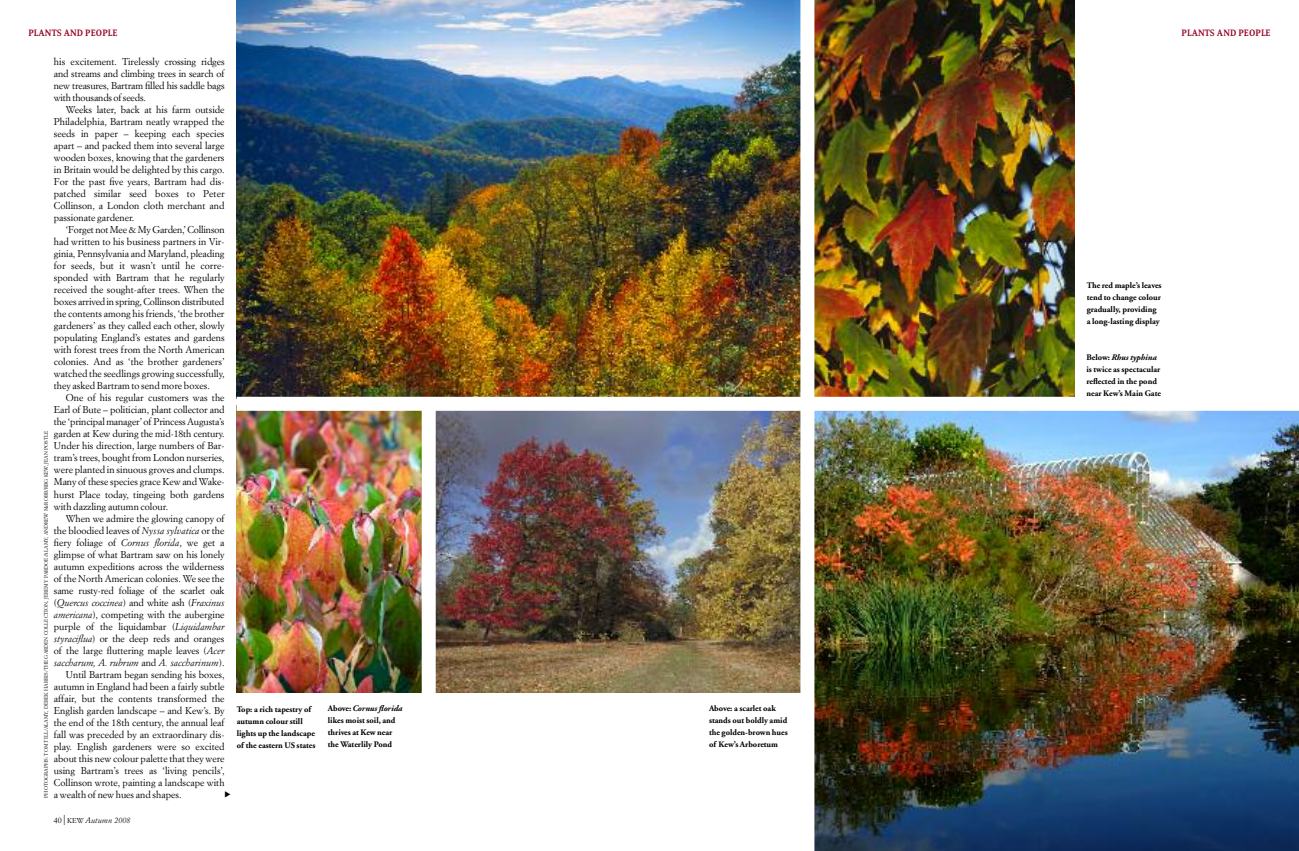
<style>
.page{position:relative;width:1299px;height:851px;background:#fff}
.page>*{position:absolute;margin:0;border:0;box-sizing:border-box;transform-origin:0 0}
.t1{font:700 10px "Enigma";letter-spacing:.01em;color:#950124;scale:.96 1}
.t2{font:9.8px/12px "Simoncini Garamond";color:#000;text-align:justify}
.t3{font:italic 9.8px "Simoncini Garamond";letter-spacing:-.01em;color:#000}
.t4{font:700 8.5px/12px "Adobe Garamond";color:#000}
.t5{font:italic 8px "Simoncini Garamond";color:#000}
.t6{font:5px "Simoncini Garamond";color:#000}
.s1{font-style:italic}
.s2{font-style:normal}
.s3{font-family:"Helvetica";font-style:normal;font-size:14px}
.s4{font-style:normal;font-size:7px}
</style>
<div class="page">
<img style="left:814px;top:411px;width:484px;height:439px">
<img style="left:236px;top:0;width:564px;height:397px">
<img style="left:435px;top:411px;width:365px;height:281px">
<img style="left:236px;top:411px;width:185px;height:281px">
<img style="left:814px;top:0;width:260px;height:397px">
<p class="t1" style="left:28px;top:29px;width:94px">PLANTS AND PEOPLE</p>
<p class="t1" style="left:1181px;top:29px;width:94px">PLANTS AND PEOPLE</p>
<p class="t2" style="left:54px;top:56px;width:172px">his excitement. Tirelessly crossing ridges and streams and climbing trees in search of new treasures, Bartram filled his saddle bags with thousands of seeds.</p>
<p class="t2" style="left:54px;top:104px;width:172px;text-indent:12px">Weeks later, back at his farm outside Philadelphia, Bartram neatly wrapped the seeds in paper – keeping each species apart – and packed them into several large wooden boxes, knowing that the gardeners in Britain would be delighted by this cargo.<br>For the past five years, Bartram had dis&shy;patched similar seed boxes to Peter Collinson, a London cloth merchant and passionate gardener.</p>
<p class="t2" style="left:54px;top:224px;width:172px;text-indent:12px">‘Forget not Mee &amp; My Garden,’ Collinson had written to his business partners in Vir&shy;ginia, Pennsylvania and Maryland, pleading for seeds, but it wasn’t until he corre&shy;sponded with Bartram that he regularly received the sought-after trees. When the boxes arrived in spring, Collinson distributed the contents among his friends, ‘the brother gardeners’ as they called each other, slowly populating England’s estates and gardens with forest trees from the North American colonies. And as ‘the brother gardeners’ watched the seedlings growing successfully, they asked Bartram to send more boxes.</p>
<p class="t2" style="left:54px;top:392px;width:172px;text-indent:12px">One of his regular customers was the Earl of Bute – politician, plant collector and the ‘principal manager’ of Princess Augusta’s garden at Kew during the mid-18th century.<br>Under his direction, large numbers of Bar&shy;tram’s trees, bought from London nurseries, were planted in sinuous groves and clumps.<br>Many of these species grace Kew and Wake&shy;hurst Place today, tingeing both gardens with dazzling autumn colour.</p>
<p class="t2" style="left:66px;top:512px;width:160px">When we admire the glowing canopy of</p>
<p class="t2" style="left:54px;top:524px;width:172px">the bloodied leaves of <span class="s1">Nyssa sylvatica</span> or the</p>
<p class="t2" style="left:54px;top:536px;width:172px">fiery foliage of <span class="s1">Cornus florida</span>, we get a</p>
<p class="t2" style="left:54px;top:548px;width:172px">glimpse of what Bartram saw on his lonely</p>
<p class="t2" style="left:54px;top:560px;width:172px">autumn expeditions across the wilderness</p>
<p class="t2" style="left:54px;top:572px;width:172px">of the North American colonies. We see the</p>
<p class="t2" style="left:54px;top:584px;width:172px">same rusty-red foliage of the scarlet oak</p>
<p class="t3" style="left:54px;top:598px;width:172px"><span class="s2">(</span>Quercus coccinea<span class="s2">) and white ash (</span>Fraxinus</p>
<p class="t2" style="left:54px;top:608px;width:172px"><span class="s1">americana</span>), competing with the aubergine</p>
<p class="t2" style="left:54px;top:620px;width:172px">purple of the liquidambar (<span class="s1">Liquidambar</span></p>
<p class="t2" style="left:54px;top:632px;width:172px"><span class="s1">styraciflua</span>) or the deep reds and oranges</p>
<p class="t2" style="left:54px;top:644px;width:172px">of the large fluttering maple leaves (<span class="s1">Acer</span></p>
<p class="t3" style="left:54px;top:658px;width:172px">saccharum, A. rubrum <span class="s2">and</span> A. saccharinum<span class="s2">).</span></p>
<p class="t2" style="left:66px;top:668px;width:160px">Until Bartram began sending his boxes,</p>
<p class="t2" style="left:54px;top:680px;width:172px">autumn in England had been a fairly subtle</p>
<p class="t2" style="left:54px;top:692px;width:172px">affair, but the contents transformed the</p>
<p class="t2" style="left:54px;top:704px;width:172px">English garden landscape – and Kew’s. By</p>
<p class="t2" style="left:54px;top:716px;width:172px">the end of the 18th century, the annual leaf</p>
<p class="t2" style="left:54px;top:728px;width:172px">fall was preceded by an extraordinary dis-</p>
<p class="t2" style="left:54px;top:740px;width:172px">play. English gardeners were so excited</p>
<p class="t2" style="left:54px;top:752px;width:172px">about this new colour palette that they were</p>
<p class="t2" style="left:54px;top:764px;width:172px">using Bartram’s trees as ‘living pencils’,</p>
<p class="t2" style="left:54px;top:776px;width:172px">Collinson wrote, painting a landscape with</p>
<p class="t2" style="left:54px;top:788px;width:129px">a wealth of new hues and shapes.</p>
<p class="t5" style="left:54px;top:816px;width:78px"><span class="s2">40</span> <span class="s3">l</span> <span class="s4">KEW</span> Autumn 2008</p>
<p class="t6" style="left:44px;top:797px;width:368px;rotate:-90deg">PHOTOGRAPHS: TOM TILL/ALAMY, DEREK HARRIS/THE GARDEN COLLECTION, JEREMY PARDOE/ALAMY, ANDREW McROBB/RBG KEW, JEAN POSTLE</p>
<p class="t4" style="left:237px;top:703px;width:80px">Top: a rich tapestry of autumn colour still lights up the landscape of the eastern US states</p>
<p class="t4" style="left:328px;top:703px;width:76px">Above:<span class="s1">Cornus florida </span>likes moist soil, and thrives at Kew near the Waterlily Pond</p>
<p class="t4" style="left:709px;top:703px;width:80px">Above: a scarlet oak stands out boldly amid the golden-brown hues of Kew’s Arboretum</p>
<p class="t4" style="left:1086px;top:280px;width:76px">The red maple’s leaves tend to change colour gradually, providing a long-lasting display</p>
<p class="t4" style="left:1086px;top:352px;width:76px">Below:<span class="s1">Rhus typhina </span>is twice as spectacular reflected in the pond near Kew’s Main Gate</p>
</div>
